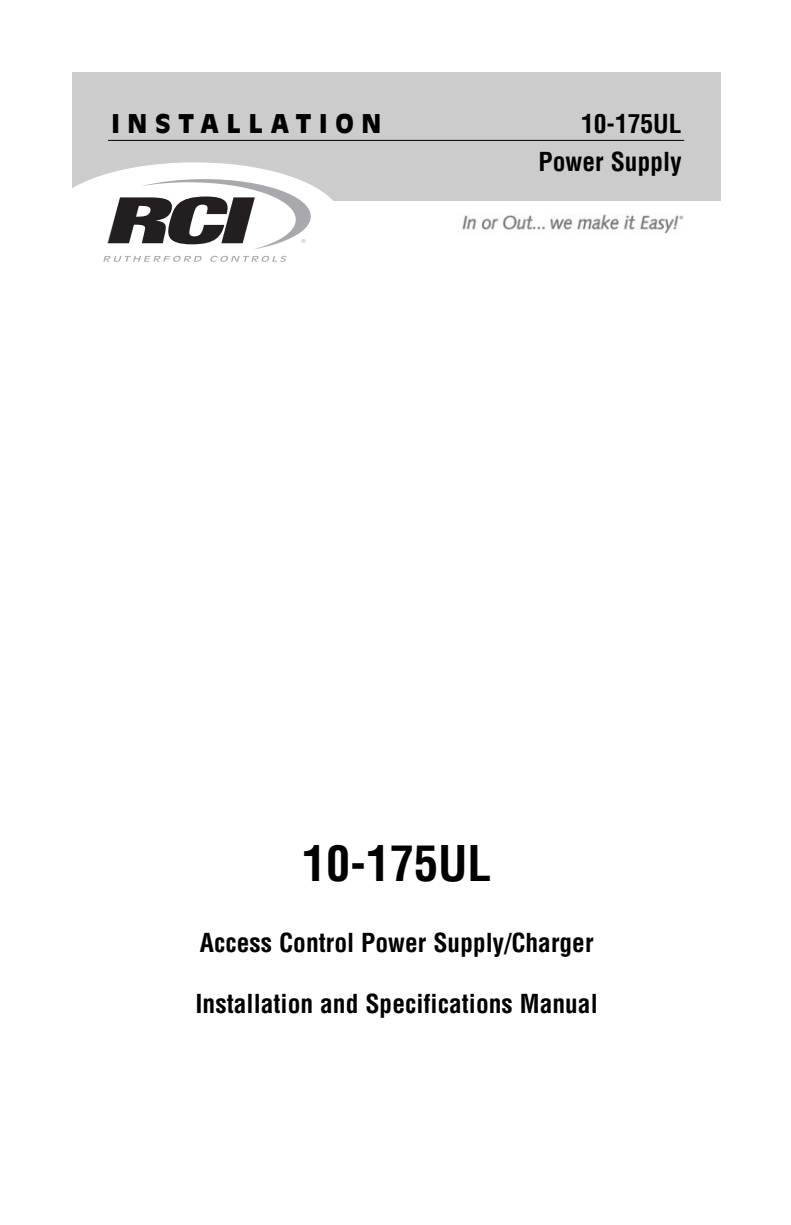
<style>
.page{position:relative;width:791px;height:1225px;background:#fff}
.page>*{position:absolute;margin:0;border:0;box-sizing:border-box;transform-origin:0 0}
.t1{font:700 condensed 48px "Helvetica";color:#000}
.t2{font:700 condensed 25.4px/38px "Helvetica";color:#000;text-align:right}
.t3{font:900 25.4px "Antique Olive";letter-spacing:.305em;color:#000}
.t4{font:5.6px "Helvetica";color:#a7a9ac}
</style>
<div class="page">
<div style="left:72px;top:72px;width:648px;height:129px;background:#ccc"></div>
<hr style="left:108px;top:140px;width:576px;height:1px;background:#000">
<div style="left:48px;top:162px;width:293px;height:115px;background:#fff;border-radius:50%"></div>
<svg style="left:103px;top:256px;width:99px;height:6px"></svg>
<svg style="left:210px;top:256px;width:76px;height:6px"></svg>
<svg style="left:108px;top:179px;width:203px;height:71px"></svg>
<img style="left:462px;top:214px;width:222px;height:19px">
<p class="t3" style="left:111px;top:113px;width:271px">INSTALLATION</p>
<p class="t4" style="left:301px;top:239px;width:6px">®</p>
<p class="t2" style="left:538px;top:106px;width:145px">10-175UL<br>Power Supply</p>
<h1 class="t1" style="left:302px;top:844px;width:191px">10-175UL</h1>
<p class="t2" style="left:200px;top:925px;width:395px">Access Control Power Supply/Charger</p>
<p class="t2" style="left:196px;top:986px;width:404px">Installation and Specifications Manual</p>
</div>
